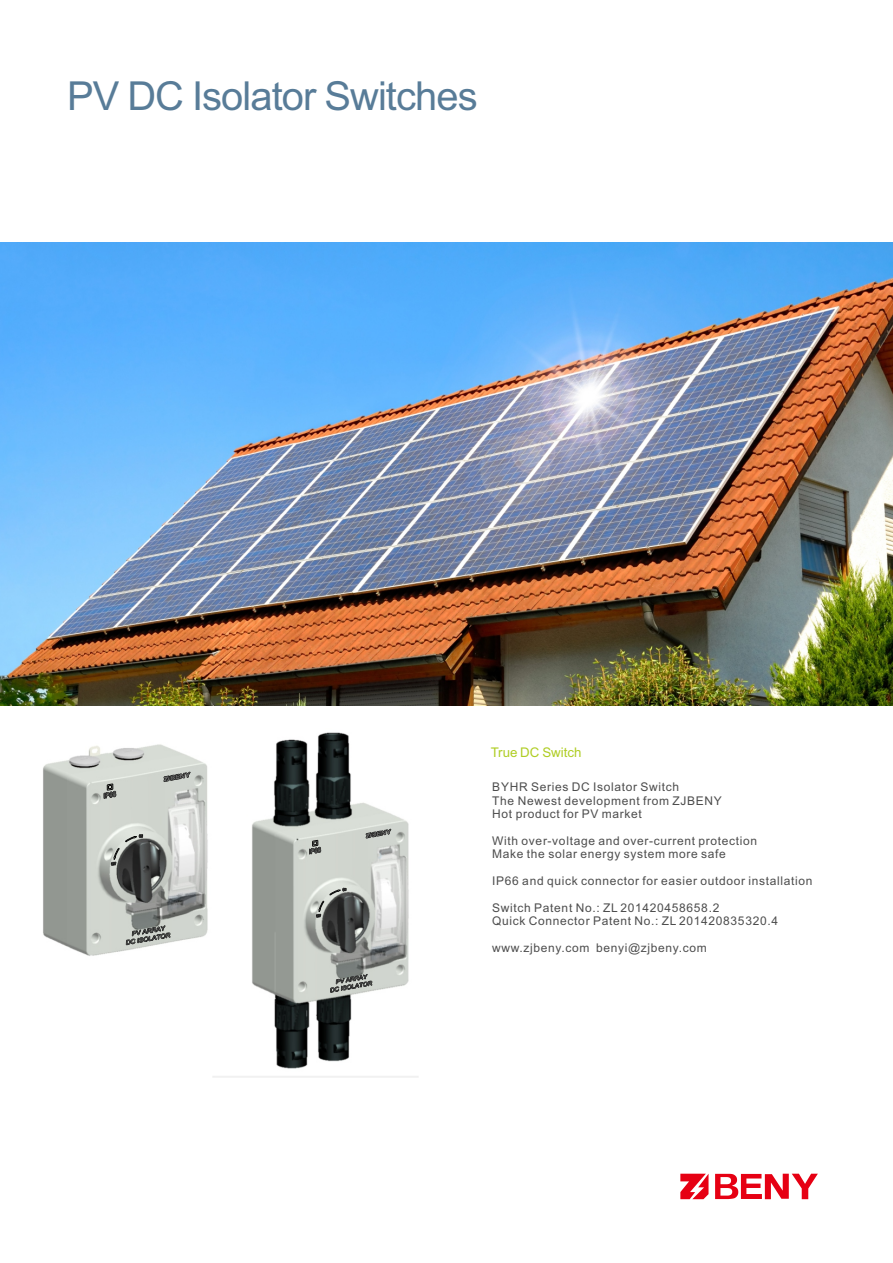
<style>
.page{position:relative;width:893px;height:1263px;background:#fff}
.page>*{position:absolute;margin:0;border:0;box-sizing:border-box;transform-origin:0 0}
.t1{font:39.9px "Arial";letter-spacing:-.025em;color:#587c98}
.t2{font:13.35px "Arial";color:#afcd24}
.t3{font:12px/13.4px "Arial";letter-spacing:.055em;color:#4d4d4d}
</style>
<div class="page">
<img style="left:0;top:242px;width:893px;height:463px">
<svg style="left:680px;top:1174px;width:28px;height:25px"></svg>
<svg style="left:715px;top:1174px;width:103px;height:25px"></svg>
<img style="left:213px;top:732px;width:205px;height:345px">
<svg style="left:366px;top:829px;width:25px;height:9px"></svg>
<svg style="left:330px;top:974px;width:42px;height:19px"></svg>
<svg style="left:316px;top:888px;width:31px;height:30px"></svg>
<svg style="left:309px;top:840px;width:12px;height:15px"></svg>
<img style="left:43px;top:732px;width:188px;height:244px">
<svg style="left:164px;top:772px;width:27px;height:10px"></svg>
<svg style="left:126px;top:925px;width:45px;height:20px"></svg>
<svg style="left:111px;top:848px;width:9px;height:18px"></svg>
<svg style="left:125px;top:834px;width:18px;height:8px"></svg>
<svg style="left:104px;top:783px;width:12px;height:16px"></svg>
<h1 class="t1" style="left:67px;top:81px;width:412px">PV DC Isolator Switches</h1>
<p class="t2" style="left:491px;top:747px;width:92px">True DC Switch</p>
<p class="t3" style="left:492px;top:781px;width:231px">BYHR Series DC Isolator Switch<br>The Newest development from ZJBENY<br>Hot product for PV market</p>
<p class="t3" style="left:492px;top:835px;width:266px">With over-voltage and over-current protection<br>Make the solar energy system more safe</p>
<p class="t3" style="left:492px;top:875px;width:322px">IP66 and quick connector for easier outdoor installation</p>
<p class="t3" style="left:492px;top:902px;width:287px">Switch Patent No.: ZL 201420458658.2<br>Quick Connector Patent No.: ZL 201420835320.4</p>
<p class="t3" style="left:492px;top:942px;width:216px">www.zjbeny.com benyi@zjbeny.com</p>
</div>
